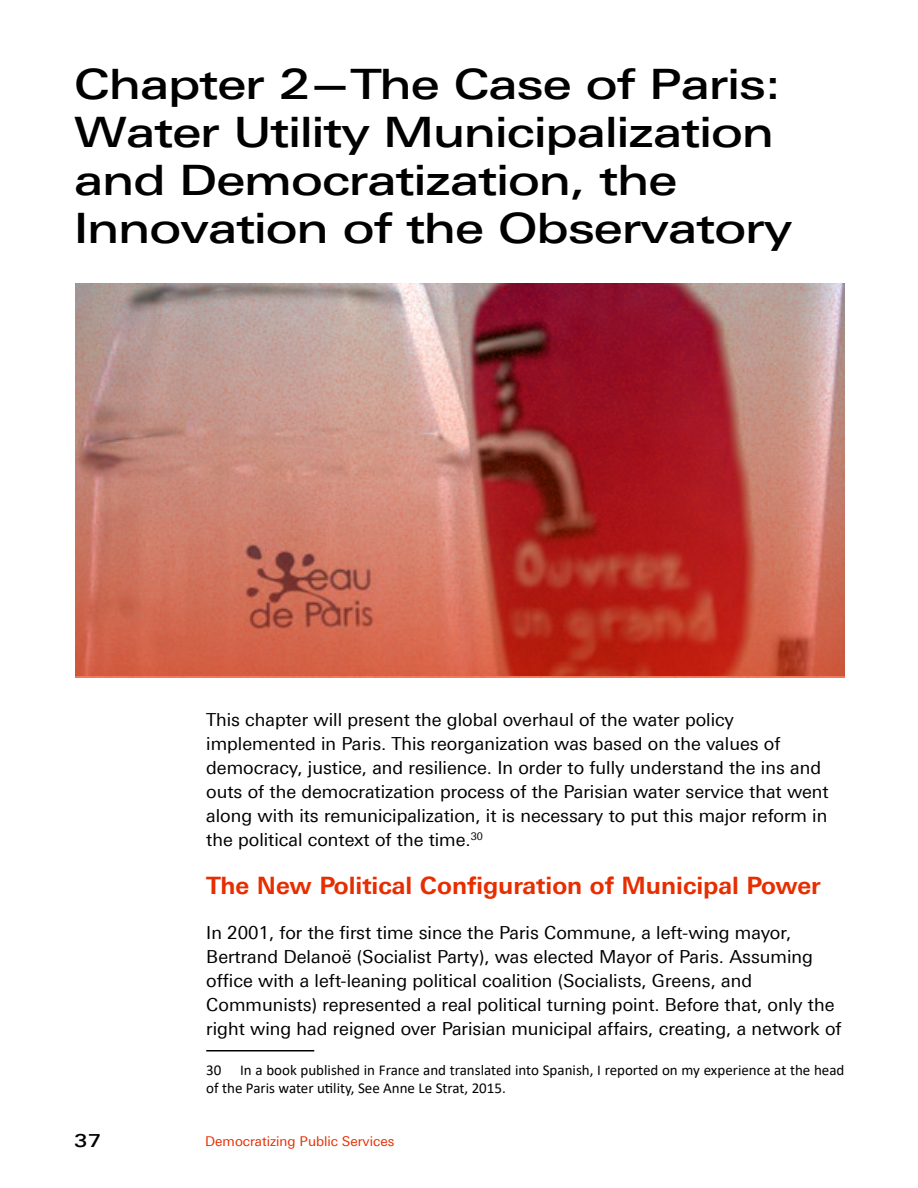
<style>
.page{position:relative;width:918px;height:1188px;background:#fff}
.page>*{position:absolute;margin:0;border:0;box-sizing:border-box;transform-origin:0 0}
.t1{font:500 42px/48px "Linotype Univers 540 Ex";letter-spacing:-.02em;color:#000}
.t2{font:700 24px "Linotype Univers 630";color:#e72e00}
.t3{font:18px/24px "Linotype Univers 430";color:#000}
.t4{font:500 18px "Linotype Univers 540 Ex";color:#000}
.t5{font:15px/18px "Calibri";color:#000}
.t6{font:13.5px "Linotype Univers 430";color:#e72e00}
</style>
<div class="page">
<img style="left:75px;top:283px;width:770px;height:394px">
<hr style="left:206px;top:1050px;width:108px;height:1px;background:#000">
<h1 class="t1" style="left:74px;top:60px;width:719px">Chapter 2—The Case of Paris:<br>Water Utility Municipalization and Democratization, the<br>Innovation of the Observatory</h1>
<p class="t3" style="left:206px;top:708px;width:624px">This chapter will present the global overhaul of the water policy implemented in Paris. This reorganization was based on the values of democracy, justice, and resilience. In order to fully understand the ins and outs of the democratization process of the Parisian water service that went along with its remunicipalization, it is necessary to put this major reform in the political context of the time.<sup>30</sup></p>
<h2 class="t2" style="left:206px;top:871px;width:616px">The New Political Configuration of Municipal Power</h2>
<p class="t3" style="left:206px;top:921px;width:637px">In 2001, for the first time since the Paris Commune, a left-wing mayor, Bertrand Delanoë (Socialist Party), was elected Mayor of Paris. Assuming office with a left-leaning political coalition (Socialists, Greens, and Communists) represented a real political turning point. Before that, only the right wing had reigned over Parisian municipal affairs, creating, a network of</p>
<p class="t5" style="left:206px;top:1061px;width:640px">30 In a book published in France and translated into Spanish, I reported on my experience at the head of the Paris water utility, See Anne Le Strat, 2015.</p>
<p class="t4" style="left:74px;top:1130px;width:28px">37</p>
<p class="t6" style="left:205px;top:1133px;width:191px">Democratizing Public Services</p>
</div>
